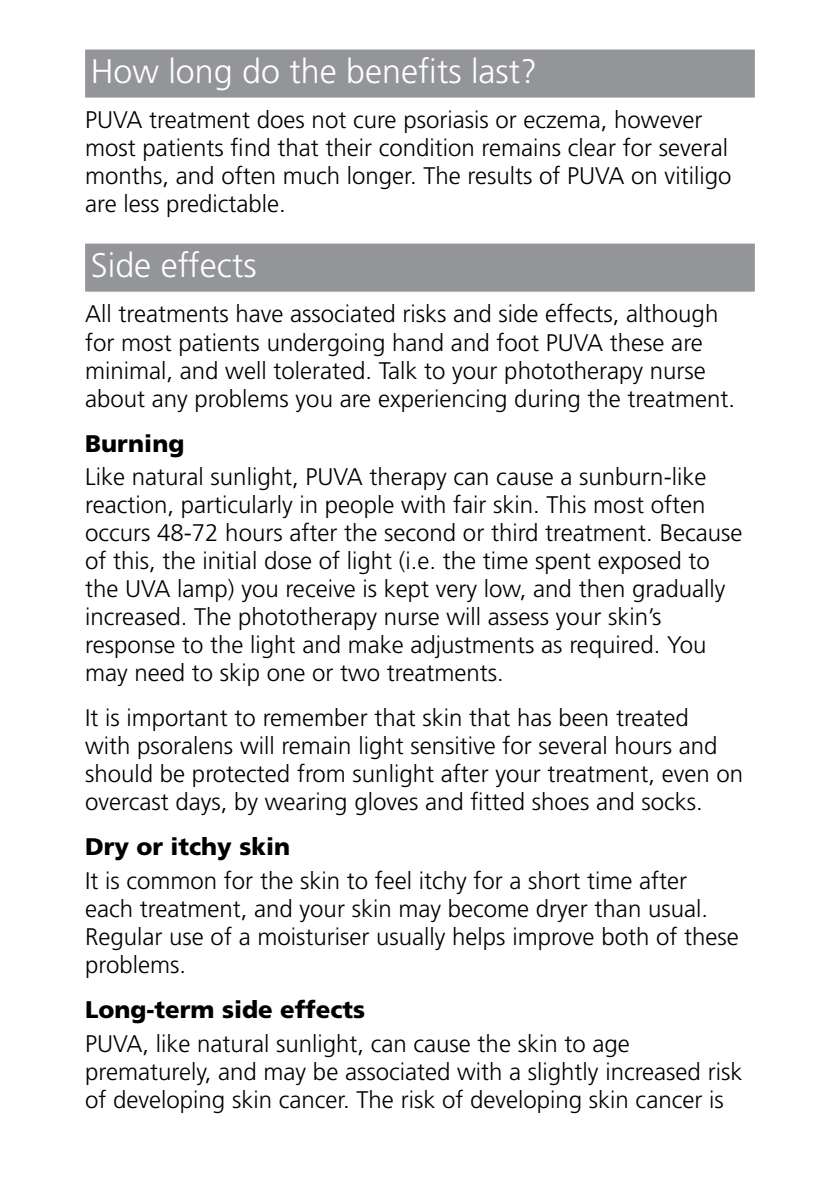
<style>
.page{position:relative;width:840px;height:1191px;background:#fff}
.page>*{position:absolute;margin:0;border:0;box-sizing:border-box;transform-origin:0 0}
.t1{font:300 34px "Frutiger";color:#fff}
.t2{font:300 24px/28px "Frutiger";color:#000}
.t3{font:900 24px "Frutiger";color:#000}
</style>
<div class="page">
<div style="left:85px;top:50px;width:669px;height:48px;background:#939598"></div>
<div style="left:85px;top:244px;width:669px;height:48px;background:#939598"></div>
<h1 class="t1" style="left:91px;top:52px;width:447px">How long do the benefits last?</h1>
<p class="t2" style="left:85px;top:106px;width:647px">PUVA treatment does not cure psoriasis or eczema, however most patients find that their condition remains clear for several months, and often much longer. The results of PUVA on vitiligo are less predictable.</p>
<h1 class="t1" style="left:91px;top:246px;width:167px">Side effects</h1>
<p class="t2" style="left:85px;top:300px;width:651px">All treatments have associated risks and side effects, although for most patients undergoing hand and foot PUVA these are minimal, and well tolerated. Talk to your phototherapy nurse about any problems you are experiencing during the treatment.</p>
<p class="t3" style="left:85px;top:429px;width:101px">Burning</p>
<p class="t2" style="left:85px;top:463px;width:658px">Like natural sunlight, PUVA therapy can cause a sunburn-like reaction, particularly in people with fair skin. This most often occurs 48-72 hours after the second or third treatment. Because of this, the initial dose of light (i.e. the time spent exposed to the UVA lamp) you receive is kept very low, and then gradually increased. The phototherapy nurse will assess your skin’s response to the light and make adjustments as required. You may need to skip one or two treatments.</p>
<p class="t2" style="left:85px;top:704px;width:659px">It is important to remember that skin that has been treated<br>with psoralens will remain light sensitive for several hours and should be protected from sunlight after your treatment, even on overcast days, by wearing gloves and fitted shoes and socks.</p>
<p class="t3" style="left:85px;top:832px;width:206px">Dry or itchy skin</p>
<p class="t2" style="left:85px;top:866px;width:655px">It is common for the skin to feel itchy for a short time after each treatment, and your skin may become dryer than usual.<br>Regular use of a moisturiser usually helps improve both of these problems.</p>
<p class="t3" style="left:85px;top:995px;width:281px">Long-term side effects</p>
<p class="t2" style="left:85px;top:1029px;width:658px">PUVA, like natural sunlight, can cause the skin to age prematurely, and may be associated with a slightly increased risk of developing skin cancer. The risk of developing skin cancer is</p>
</div>
